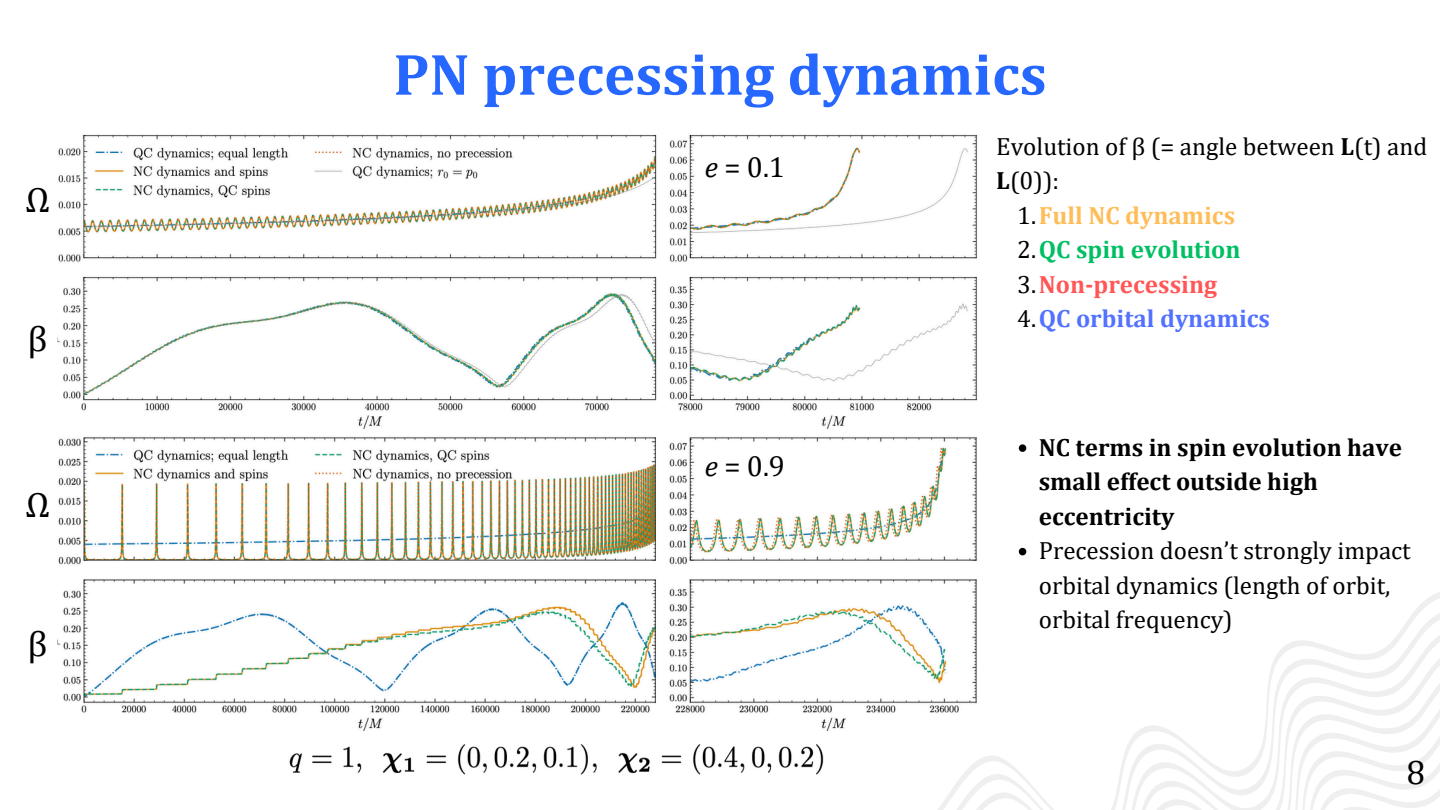
<style>
.page{position:relative;width:1440px;height:810px;background:#fff}
.page>*{position:absolute;margin:0;border:0;box-sizing:border-box;transform-origin:0 0}
.t1{font:700 59px "Cambria";color:#2667ff}
.t2{font:36px "Cambria";color:#000}
.t3{font:34px "Cambria";color:#000}
.t4{font:29px "Cambria";color:#000}
.t5{font:25px/34.5px "Cambria";color:#000}
.t6{font:700 25px/34.5px "Cambria";color:#000}
.t7{font:700 25px "Cambria";color:#5271ff}
.t8{font:700 25px "Cambria";color:#00bf63}
.t9{font:700 25px "Cambria";color:#ffbd59}
.t10{font:700 25px "Cambria";color:#ff5757}
.s1{font-weight:700}
.s2{font-weight:400;color:#000}
.s3{font-style:italic}
</style>
<div class="page">
<svg style="left:938px;top:592px;width:502px;height:218px"></svg>
<img style="left:58px;top:135px;width:924px;height:596px">
<img style="left:289px;top:744px;width:534px;height:31px">
<svg style="left:1019px;top:444px;width:7px;height:8px"></svg>
<svg style="left:1019px;top:548px;width:7px;height:7px"></svg>
<p class="t2" style="left:25px;top:178px;width:26px">Ω</p>
<p class="t2" style="left:28px;top:317px;width:21px">β</p>
<p class="t2" style="left:25px;top:483px;width:26px">Ω</p>
<p class="t2" style="left:28px;top:622px;width:21px">β</p>
<h2 class="t1" style="left:393px;top:39px;width:655px">PN precessing dynamics</h2>
<h2 class="t5" style="left:996px;top:128px;width:432px">Evolution of β (= angle between <span class="s1">L</span>(t) and<br><span class="s1">L</span>(0)):</h2>
<p class="t9" style="left:1017px;top:200px;width:219px"><span class="s2">1.</span>Full NC dynamics</p>
<p class="t8" style="left:1017px;top:234px;width:225px"><span class="s2">2.</span>QC spin evolution</p>
<p class="t10" style="left:1017px;top:269px;width:201px"><span class="s2">3.</span>Non-precessing</p>
<p class="t7" style="left:1017px;top:303px;width:254px"><span class="s2">4.</span>QC orbital dynamics</p>
<p class="t4" style="left:705px;top:149px;width:82px"><span class="s3">e</span>= 0.1</p>
<p class="t4" style="left:705px;top:448px;width:82px"><span class="s3">e</span>= 0.9</p>
<p class="t6" style="left:1039px;top:429px;width:365px">NC terms in spin evolution have small effect outside high eccentricity</p>
<p class="t5" style="left:1039px;top:533px;width:373px">Precession doesn’t strongly impact orbital dynamics (length of orbit, orbital frequency)</p>
<p class="t3" style="left:1407px;top:752px;width:20px">8</p>
</div>
